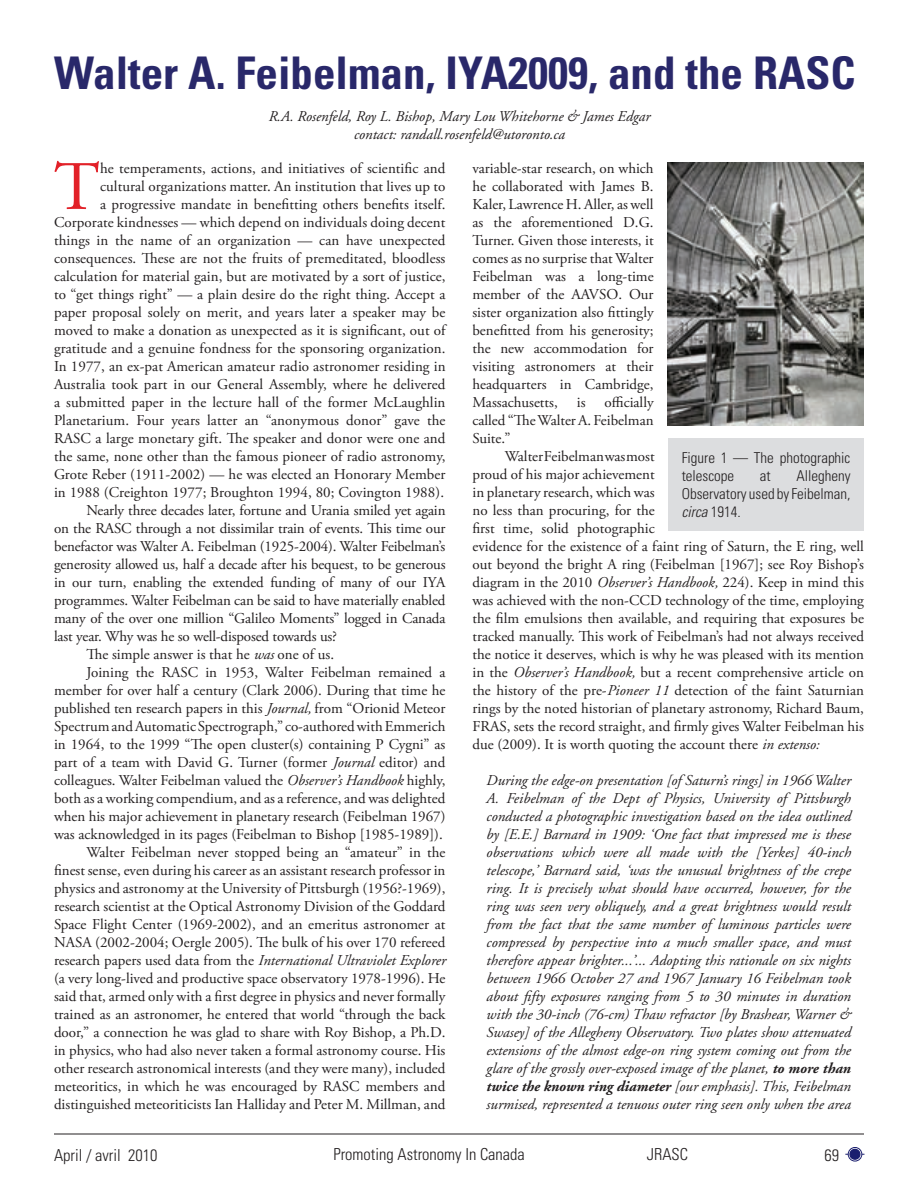
<style>
.page{position:relative;width:918px;height:1188px;background:#fff}
.page>*{position:absolute;margin:0;border:0;box-sizing:border-box;transform-origin:0 0}
.t1{font:69.3px "Adobe Garamond Pro";color:#e22128}
.t2{font:700 condensed 45px "Univers";color:#29286a}
.t3{font:300 condensed 16.5px "Univers";color:#231f20}
.t4{font:15px/18px "Adobe Garamond Pro";color:#231f20;text-align:justify}
.t5{font:italic 15px/18px "Adobe Garamond";color:#231f20;text-align:center}
.t6{font:300 condensed 15px/18px "Univers";color:#231f20}
.s1{font-family:"Adobe Garamond";font-style:italic}
.s2{font-family:"Adobe Garamond Pro";font-style:normal}
.s3{font-weight:700}
.s4{font-style:italic}
</style>
<div class="page">
<div style="left:848px;top:1147px;width:14px;height:14px;border:1px solid #1a1e6e;border-radius:50%"></div>
<div style="left:850px;top:1149px;width:10px;height:10px;background:#1a1e6e;border-radius:50%"></div>
<div style="left:849px;top:1149px;width:12px;height:11px;border:1px solid #1a1e6e;border-radius:50%"></div>
<hr style="left:54px;top:1134px;width:810px;height:1px;background:#231f20">
<img style="left:667px;top:162px;width:197px;height:264px">
<div style="left:668px;top:438px;width:196px;height:93px;background:#dcdddf"></div>
<h2 class="t2" style="left:54px;top:45px;width:803px">Walter A. Feibelman, IYA2009, and the RASC</h2>
<p class="t5" style="left:268px;top:108px;width:383px">R.A. Rosenfeld, Roy L. Bishop, Mary Lou Whitehorne &amp; James Edgar contact: randall.rosenfeld@utoronto.ca</p>
<p class="t4" style="left:472px;top:160px;width:183px">variable-star research, on which he collaborated with James B.<br>Kaler, Lawrence H. Aller, as well as the aforementioned D.G.<br>Turner. Given those interests, it comes as no surprise that Walter Feibelman was a long-time member of the AAVSO. Our sister organization also fittingly benefitted from his generosity; the new accommodation for visiting astronomers at their headquarters in Cambridge, Massachusetts,</p>
<h1 class="t1" style="left:54px;top:145px;width:47px">T</h1>
<p class="t4" style="left:100px;top:160px;width:347px">he temperaments, actions, and initiatives of scientific and</p>
<p class="t4" style="left:100px;top:178px;width:347px">cultural organizations matter. An institution that lives up to</p>
<p class="t4" style="left:100px;top:196px;width:347px">a progressive mandate in benefitting others benefits itself.</p>
<p class="t4" style="left:54px;top:214px;width:393px">Corporate kindnesses — which depend on individuals doing decent</p>
<p class="t4" style="left:54px;top:232px;width:393px">things in the name of an organization — can have unexpected</p>
<p class="t4" style="left:54px;top:250px;width:393px">consequences. These are not the fruits of premeditated, bloodless</p>
<p class="t4" style="left:54px;top:268px;width:393px">calculation for material gain, but are motivated by a sort of justice,</p>
<p class="t4" style="left:54px;top:286px;width:393px">to “get things right” — a plain desire do the right thing. Accept a</p>
<p class="t4" style="left:54px;top:304px;width:393px">paper proposal solely on merit, and years later a speaker may be</p>
<p class="t4" style="left:54px;top:322px;width:393px">moved to make a donation as unexpected as it is significant, out of</p>
<p class="t4" style="left:54px;top:340px;width:393px">gratitude and a genuine fondness for the sponsoring organization.</p>
<p class="t4" style="left:54px;top:358px;width:393px">In 1977, an ex-pat American amateur radio astronomer residing in</p>
<p class="t4" style="left:54px;top:376px;width:393px">Australia took part in our General Assembly, where he delivered</p>
<p class="t4" style="left:54px;top:394px;width:393px">a submitted paper in the lecture hall of the former McLaughlin</p>
<p class="t4" style="left:54px;top:412px;width:393px">Planetarium. Four years latter an “anonymous donor” gave the</p>
<p class="t4" style="left:54px;top:430px;width:393px">RASC a large monetary gift. The speaker and donor were one and</p>
<p class="t4" style="left:54px;top:448px;width:393px">the same, none other than the famous pioneer of radio astronomy,</p>
<p class="t4" style="left:54px;top:466px;width:393px">Grote Reber (1911-2002) — he was elected an Honorary Member</p>
<p class="t4" style="left:54px;top:484px;width:392px">in 1988 (Creighton 1977; Broughton 1994, 80; Covington 1988).</p>
<p class="t4" style="left:86px;top:502px;width:361px">Nearly three decades later, fortune and Urania smiled yet again</p>
<p class="t4" style="left:54px;top:520px;width:393px">on the RASC through a not dissimilar train of events. This time our</p>
<p class="t4" style="left:54px;top:538px;width:393px">benefactor was Walter A. Feibelman (1925-2004). Walter Feibelman’s</p>
<p class="t4" style="left:54px;top:556px;width:393px">generosity allowed us, half a decade after his bequest, to be generous</p>
<p class="t4" style="left:54px;top:574px;width:393px">in our turn, enabling the extended funding of many of our IYA</p>
<p class="t4" style="left:54px;top:592px;width:393px">programmes. Walter Feibelman can be said to have materially enabled</p>
<p class="t4" style="left:54px;top:610px;width:393px">many of the over one million “Galileo Moments” logged in Canada</p>
<p class="t4" style="left:54px;top:628px;width:285px">last year. Why was he so well-disposed towards us?</p>
<p class="t4" style="left:86px;top:646px;width:249px">The simple answer is that he <span class="s1">was</span> one of us.</p>
<p class="t4" style="left:86px;top:664px;width:361px">Joining the RASC in 1953, Walter Feibelman remained a</p>
<p class="t4" style="left:54px;top:682px;width:393px">member for over half a century (Clark 2006). During that time he</p>
<p class="t4" style="left:54px;top:700px;width:393px">published ten research papers in this <span class="s1">Journal,</span> from “Orionid Meteor</p>
<p class="t4" style="left:54px;top:718px;width:393px">Spectrum and Automatic Spectrograph,” co-authored with Emmerich</p>
<p class="t4" style="left:54px;top:736px;width:393px">in 1964, to the 1999 “The open cluster(s) containing P Cygni” as</p>
<p class="t4" style="left:54px;top:754px;width:393px">part of a team with David G. Turner (former <span class="s1">Journal</span> editor) and</p>
<p class="t4" style="left:54px;top:772px;width:393px">colleagues. Walter Feibelman valued the <span class="s1">Observer’s Handbook</span> highly,</p>
<p class="t4" style="left:54px;top:790px;width:393px">both as a working compendium, and as a reference, and was delighted</p>
<p class="t4" style="left:54px;top:808px;width:393px">when his major achievement in planetary research (Feibelman 1967)</p>
<p class="t4" style="left:54px;top:826px;width:390px">was acknowledged in its pages (Feibelman to Bishop [1985-1989]).</p>
<p class="t4" style="left:86px;top:844px;width:361px">Walter Feibelman never stopped being an “amateur” in the</p>
<p class="t4" style="left:54px;top:862px;width:393px">finest sense, even during his career as an assistant research professor in</p>
<p class="t4" style="left:54px;top:880px;width:393px">physics and astronomy at the University of Pittsburgh (1956?-1969),</p>
<p class="t4" style="left:54px;top:898px;width:393px">research scientist at the Optical Astronomy Division of the Goddard</p>
<p class="t4" style="left:54px;top:916px;width:393px">Space Flight Center (1969-2002), and an emeritus astronomer at</p>
<p class="t4" style="left:54px;top:934px;width:393px">NASA (2002-2004; Oergle 2005). The bulk of his over 170 refereed</p>
<p class="t5" style="left:54px;top:952px;width:393px"><span class="s2">research papers used data from the</span> International Ultraviolet Explorer</p>
<p class="t4" style="left:54px;top:970px;width:393px">(a very long-lived and productive space observatory 1978-1996). He said that, armed only with a first degree in physics and never formally trained as an astronomer, he entered that world “through the back door,” a connection he was glad to share with Roy Bishop, a Ph.D. in physics, who had also never taken a formal astronomy course. His other research astronomical interests (and they were many), included meteoritics, in which he was encouraged by RASC members and distinguished meteoriticists Ian Halliday and Peter M. Millman, and</p>
<p class="t4" style="left:472px;top:394px;width:183px;text-indent:132px">officially called “The Walter A. Feibelman Suite.”</p>
<p class="t4" style="left:472px;top:448px;width:393px;text-align:left;text-indent:32px">Walter Feibelman was most<br>proud of his major achievement<br>in planetary research, which was<br>no less than procuring, for the<br>first time, solid photographic<br>evidence for the existence of a faint ring of Saturn, the E ring, well out beyond the bright A ring (Feibelman [1967]; see Roy Bishop’s diagram in the 2010 <span class="s1">Observer’s Handbook,</span> 224). Keep in mind this was achieved with the non-CCD technology of the time, employing the film emulsions then available, and requiring that exposures be tracked manually. This work of Feibelman’s had not always received the notice it deserves, which is why he was pleased with its mention in the <span class="s1">Observer’s Handbook,</span> but a recent comprehensive article on the history of the pre-<span class="s1">Pioneer 11</span> detection of the faint Saturnian rings by the noted historian of planetary astronomy, Richard Baum, FRAS, sets the record straight, and firmly gives Walter Feibelman his due (2009). It is worth quoting the account there <span class="s1">in extenso:</span></p>
<p class="t5" style="left:486px;top:772px;width:366px;text-align:justify">During the edge-on presentation [of Saturn’s rings] in 1966 Walter A. Feibelman of the Dept of Physics, University of Pittsburgh conducted a photographic investigation based on the idea outlined by [E.E.] Barnard in 1909: ‘One fact that impressed me is these observations which were all made with the [Yerkes] 40-inch telescope,’ Barnard said, ‘was the unusual brightness of the crepe ring. It is precisely what should have occurred, however, for the ring was seen very obliquely, and a great brightness would result from the fact that the same number of luminous particles were compressed by perspective into a much smaller space, and must therefore appear brighter...’... Adopting this rationale on six nights between 1966 October 27 and 1967 January 16 Feibelman took about fifty exposures ranging from 5 to 30 minutes in duration with the 30-inch (76-cm) Thaw refractor [by Brashear, Warner &amp; Swasey] of the Allegheny Observatory. Two plates show attenuated extensions of the almost edge-on ring system coming out from the glare of the grossly over-exposed image of the planet, <span class="s3">to more than twice the known ring diameter</span> [our emphasis]. This, Feibelman surmised, represented a tenuous outer ring seen only when the area</p>
<p class="t4" style="left:577px;top:394px;width:10px">is</p>
<p class="t6" style="left:682px;top:449px;width:170px">Figure 1 — The photographic telescope</p>
<p class="t6" style="left:682px;top:467px;width:170px;text-align:justify;text-indent:115px">Allegheny Observatory used by Feibelman, <span class="s4">circa</span> 1914.</p>
<p class="t6" style="left:760px;top:467px;width:12px">at</p>
<p class="t3" style="left:54px;top:1145px;width:105px">April / avril 2010</p>
<p class="t3" style="left:333px;top:1145px;width:193px">Promoting Astronomy In Canada</p>
<p class="t3" style="left:647px;top:1144px;width:43px">JRASC</p>
<p class="t3" style="left:824px;top:1145px;width:16px">69</p>
</div>
